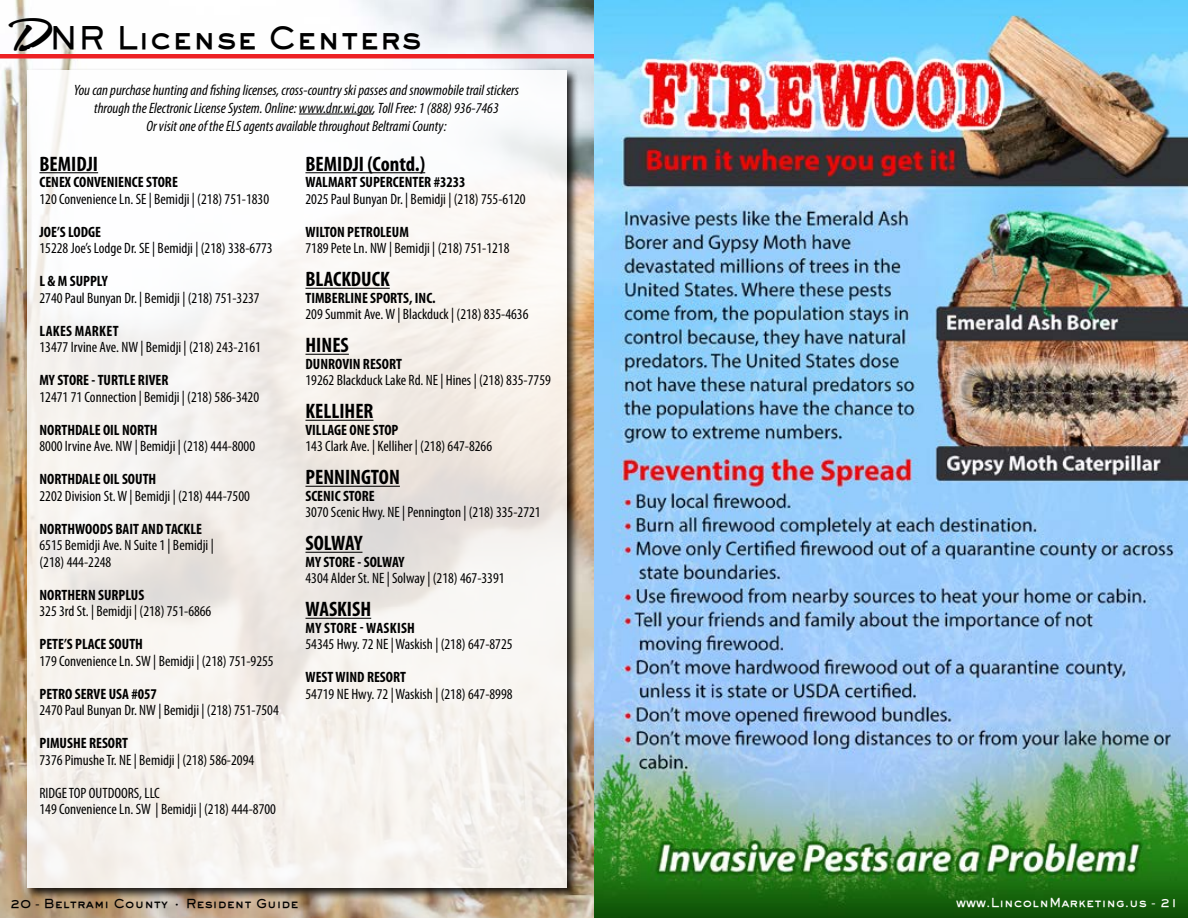
<style>
.page{position:relative;width:1188px;height:918px;background:#fff}
.page>*{position:absolute;margin:0;border:0;box-sizing:border-box;transform-origin:0 0}
.t1{font:800 30px "Gothic";color:#000}
.t2{font:700 condensed 21px "Myriad Pro";color:#000}
.t3{font:condensed 15px/16.5px "Myriad Pro";color:#000}
.t4{font:700 condensed 15px "Myriad Pro";color:#000}
.t5{font:italic condensed 15px/18px "Myriad Pro";color:#000;text-align:center}
.t6{font:700 condensed 15px "Myriad Pro";letter-spacing:.02em;color:#000}
.t7{font:800 12px "Gothic";color:#000}
.t8{font:800 12px "Gothic";color:#fff}
.s1{font-family:"Lambo Hmk";font-weight:700;font-size:45px}
</style>
<div class="page">
<img style="left:0;top:0;width:1188px;height:918px">
<img style="left:24px;top:68px;width:555px;height:832px">
<svg style="left:27px;top:70px;width:540px;height:818px;fill:#f7f4f0"></svg>
<hr style="left:299px;top:114px;width:74px;height:1px;background:#000">
<hr style="left:39px;top:172px;width:59px;height:1px;background:#000">
<hr style="left:305px;top:172px;width:120px;height:1px;background:#000">
<hr style="left:305px;top:288px;width:85px;height:1px;background:#000">
<hr style="left:305px;top:354px;width:44px;height:1px;background:#000">
<hr style="left:305px;top:420px;width:69px;height:1px;background:#000">
<hr style="left:305px;top:486px;width:95px;height:1px;background:#000">
<hr style="left:305px;top:552px;width:58px;height:1px;background:#000">
<hr style="left:305px;top:618px;width:66px;height:1px;background:#000">
<hr style="left:0;top:54px;width:594px;height:4px;background:#ed2124">
<h1 class="t1" style="left:14px;top:18px;width:410px"><span class="s1">D</span>NR License Centers</h1>
<p class="t5" style="left:74px;top:80px;width:447px">You can purchase hunting and fishing licenses, cross-country ski passes and snowmobile trail stickers through the Electronic License System. Online: www.dnr.wi.gov, Toll Free: 1 (888) 936-7463<br>Or visit one of the ELS agents available throughout Beltrami County:</p>
<h2 class="t2" style="left:39px;top:151px;width:60px">BEMIDJI</h2>
<p class="t4" style="left:39px;top:173px;width:140px">CENEX CONVENIENCE STORE</p>
<p class="t3" style="left:39px;top:190px;width:231px">120 Convenience Ln. SE | Bemidji | (218) 751-1830</p>
<p class="t4" style="left:39px;top:222px;width:63px">JOE’S LODGE</p>
<p class="t3" style="left:39px;top:240px;width:235px">15228 Joe’s Lodge Dr. SE | Bemidji | (218) 338-6773</p>
<p class="t4" style="left:39px;top:272px;width:70px">L &amp; M SUPPLY</p>
<p class="t3" style="left:39px;top:289px;width:222px">2740 Paul Bunyan Dr. | Bemidji | (218) 751-3237</p>
<p class="t6" style="left:40px;top:321px;width:80px">LAKES MARKET</p>
<p class="t3" style="left:39px;top:339px;width:223px">13477 Irvine Ave. NW | Bemidji | (218) 243-2161</p>
<p class="t4" style="left:39px;top:371px;width:130px">MY STORE - TURTLE RIVER</p>
<p class="t3" style="left:39px;top:388px;width:221px">12471 71 Connection | Bemidji | (218) 586-3420</p>
<p class="t4" style="left:39px;top:420px;width:120px">NORTHDALE OIL NORTH</p>
<p class="t3" style="left:39px;top:438px;width:217px">8000 Irvine Ave. NW | Bemidji | (218) 444-8000</p>
<p class="t4" style="left:39px;top:470px;width:118px">NORTHDALE OIL SOUTH</p>
<p class="t3" style="left:39px;top:487px;width:212px">2202 Division St. W | Bemidji | (218) 444-7500</p>
<p class="t4" style="left:39px;top:519px;width:164px">NORTHWOODS BAIT AND TACKLE</p>
<p class="t3" style="left:39px;top:537px;width:176px">6515 Bemidji Ave. N Suite 1 | Bemidji | (218) 444-2248</p>
<p class="t4" style="left:39px;top:585px;width:106px">NORTHERN SURPLUS</p>
<p class="t3" style="left:39px;top:603px;width:173px">325 3rd St. | Bemidji | (218) 751-6866</p>
<p class="t4" style="left:39px;top:635px;width:105px">PETE’S PLACE SOUTH</p>
<p class="t3" style="left:39px;top:652px;width:236px">179 Convenience Ln. SW | Bemidji | (218) 751-9255</p>
<p class="t4" style="left:39px;top:684px;width:119px">PETRO SERVE USA #057</p>
<p class="t3" style="left:39px;top:702px;width:241px">2470 Paul Bunyan Dr. NW | Bemidji | (218) 751-7504</p>
<p class="t4" style="left:39px;top:734px;width:90px">PIMUSHE RESORT</p>
<p class="t3" style="left:39px;top:751px;width:216px">7376 Pimushe Tr. NE | Bemidji | (218) 586-2094</p>
<p class="t3" style="left:39px;top:784px;width:238px">RIDGE TOP OUTDOORS, LLC<br>149 Convenience Ln. SW | Bemidji | (218) 444-8700</p>
<h2 class="t2" style="left:305px;top:151px;width:121px">BEMIDJI (Contd.)</h2>
<p class="t4" style="left:305px;top:173px;width:162px">WALMART SUPERCENTER #3233</p>
<p class="t3" style="left:305px;top:190px;width:222px">2025 Paul Bunyan Dr. | Bemidji | (218) 755-6120</p>
<p class="t4" style="left:305px;top:222px;width:105px">WILTON PETROLEUM</p>
<p class="t3" style="left:305px;top:240px;width:206px">7189 Pete Ln. NW | Bemidji | (218) 751-1218</p>
<h2 class="t2" style="left:305px;top:266px;width:86px">BLACKDUCK</h2>
<p class="t4" style="left:305px;top:288px;width:132px">TIMBERLINE SPORTS, INC.</p>
<p class="t3" style="left:305px;top:306px;width:225px">209 Summit Ave. W | Blackduck | (218) 835-4636</p>
<h2 class="t2" style="left:305px;top:332px;width:45px">HINES</h2>
<p class="t4" style="left:305px;top:354px;width:98px">DUNROVIN RESORT</p>
<p class="t3" style="left:305px;top:372px;width:247px">19262 Blackduck Lake Rd. NE | Hines | (218) 835-7759</p>
<h2 class="t2" style="left:305px;top:398px;width:70px">KELLIHER</h2>
<p class="t4" style="left:305px;top:420px;width:94px">VILLAGE ONE STOP</p>
<p class="t3" style="left:305px;top:438px;width:188px">143 Clark Ave. | Kelliher | (218) 647-8266</p>
<h2 class="t2" style="left:305px;top:464px;width:96px">PENNINGTON</h2>
<p class="t4" style="left:305px;top:486px;width:71px">SCENIC STORE</p>
<p class="t3" style="left:305px;top:504px;width:237px">3070 Scenic Hwy. NE | Pennington | (218) 335-2721</p>
<h2 class="t2" style="left:305px;top:530px;width:59px">SOLWAY</h2>
<p class="t4" style="left:305px;top:552px;width:101px">MY STORE - SOLWAY</p>
<p class="t3" style="left:305px;top:570px;width:201px">4304 Alder St. NE | Solway | (218) 467-3391</p>
<h2 class="t2" style="left:305px;top:596px;width:67px">WASKISH</h2>
<p class="t6" style="left:306px;top:618px;width:111px">MY STORE - WASKISH</p>
<p class="t3" style="left:305px;top:636px;width:209px">54345 Hwy. 72 NE | Waskish | (218) 647-8725</p>
<p class="t4" style="left:305px;top:668px;width:102px">WEST WIND RESORT</p>
<p class="t3" style="left:305px;top:685px;width:209px">54719 NE Hwy. 72 | Waskish | (218) 647-8998</p>
<p class="t7" style="left:10px;top:895px;width:291px">20 - Beltrami County • Resident Guide</p>
<p class="t8" style="left:956px;top:895px;width:223px">www.LincolnMarketing.us - 21</p>
</div>
